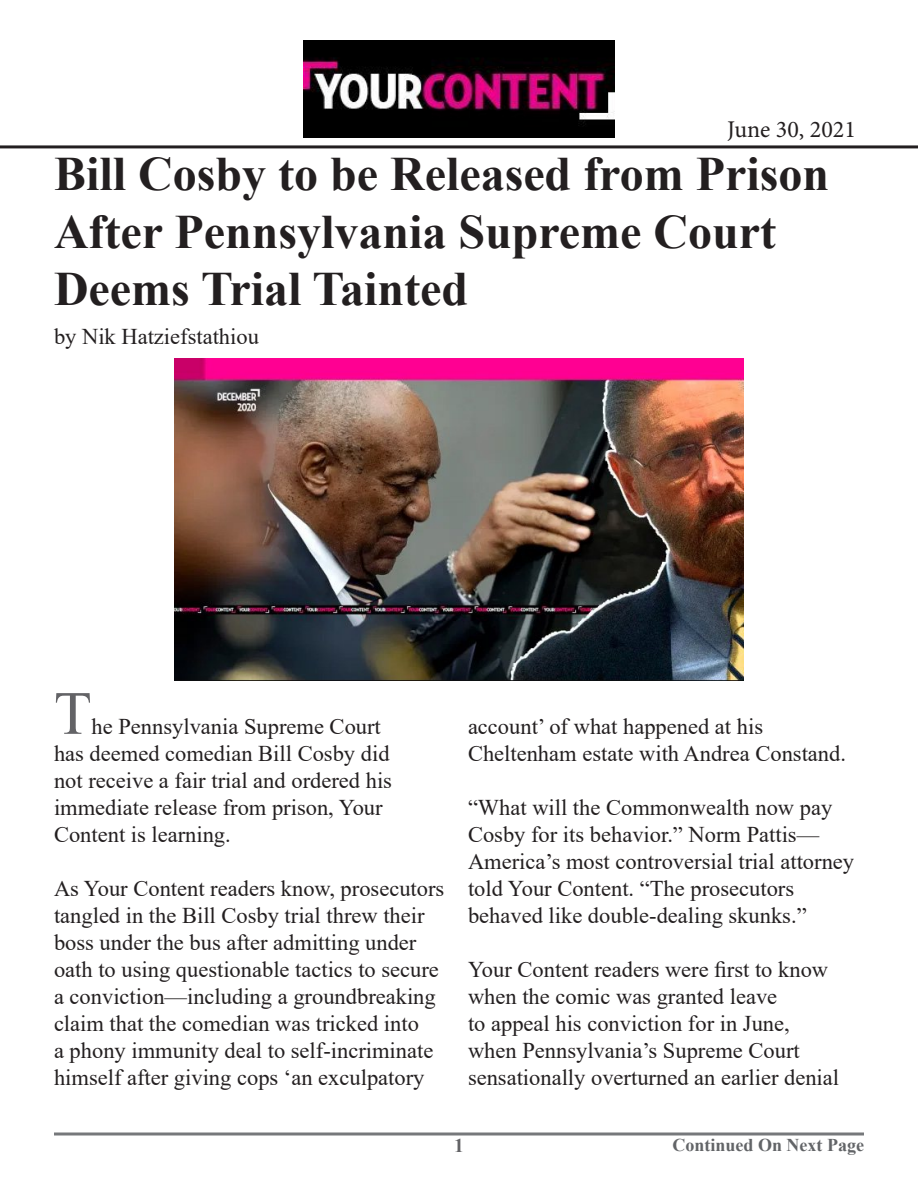
<style>
.page{position:relative;width:918px;height:1188px;background:#fff}
.page>*{position:absolute;margin:0;border:0;box-sizing:border-box;transform-origin:0 0}
.t1{font:61.5px "Times New Roman";color:#636366}
.t2{font:700 48px/57.6px "Times New Roman";color:#231f20}
.t3{font:24px "Minion Pro";color:#231f20}
.t4{font:22.5px/27px "Times New Roman";color:#231f20}
.t5{font:700 19.5px "Times New Roman";color:#636366}
.t6{font:700 18px "Times New Roman";color:#626467}
</style>
<div class="page">
<img style="left:303px;top:41px;width:312px;height:96px">
<hr style="left:0;top:145px;width:918px;height:3px;background:#231f20">
<svg style="left:54px;top:1132px;width:810px;height:4px;background:#98999b"></svg>
<img style="left:175px;top:359px;width:568px;height:321px">
<p class="t3" style="left:727px;top:114px;width:130px">June 30, 2021</p>
<p class="t2" style="left:54px;top:144px;width:777px">Bill Cosby to be Released from Prison<br>After Pennsylvania Supreme Court<br>Deems Trial Tainted</p>
<p class="t4" style="left:54px;top:322px;width:206px">by Nik Hatziefstathiou</p>
<p class="t1" style="left:54px;top:670px;width:39px">T</p>
<p class="t4" style="left:54px;top:712px;width:340px;text-indent:38px">he Pennsylvania Supreme Court has deemed comedian Bill Cosby did not receive a fair trial and ordered his immediate release from prison, Your<br>Content is learning.</p>
<p class="t4" style="left:54px;top:874px;width:392px">As Your Content readers know, prosecutors tangled in the Bill Cosby trial threw their boss under the bus after admitting under oath to using questionable tactics to secure a conviction—including a groundbreaking claim that the comedian was tricked into<br>a phony immunity deal to self-incriminate himself after giving cops ‘an exculpatory</p>
<p class="t4" style="left:468px;top:712px;width:380px">account’ of what happened at his<br>Cheltenham estate with Andrea Constand.</p>
<p class="t4" style="left:468px;top:793px;width:388px">“What will the Commonwealth now pay Cosby for its behavior.” Norm Pattis— America’s most controversial trial attorney told Your Content. “The prosecutors behaved like double-dealing skunks.”</p>
<p class="t4" style="left:468px;top:955px;width:373px">Your Content readers were first to know when the comic was granted leave<br>to appeal his conviction for in June, when Pennsylvania’s Supreme Court sensationally overturned an earlier denial</p>
<p class="t5" style="left:454px;top:1131px;width:11px">1</p>
<p class="t6" style="left:672px;top:1132px;width:193px">Continued On Next Page</p>
</div>
